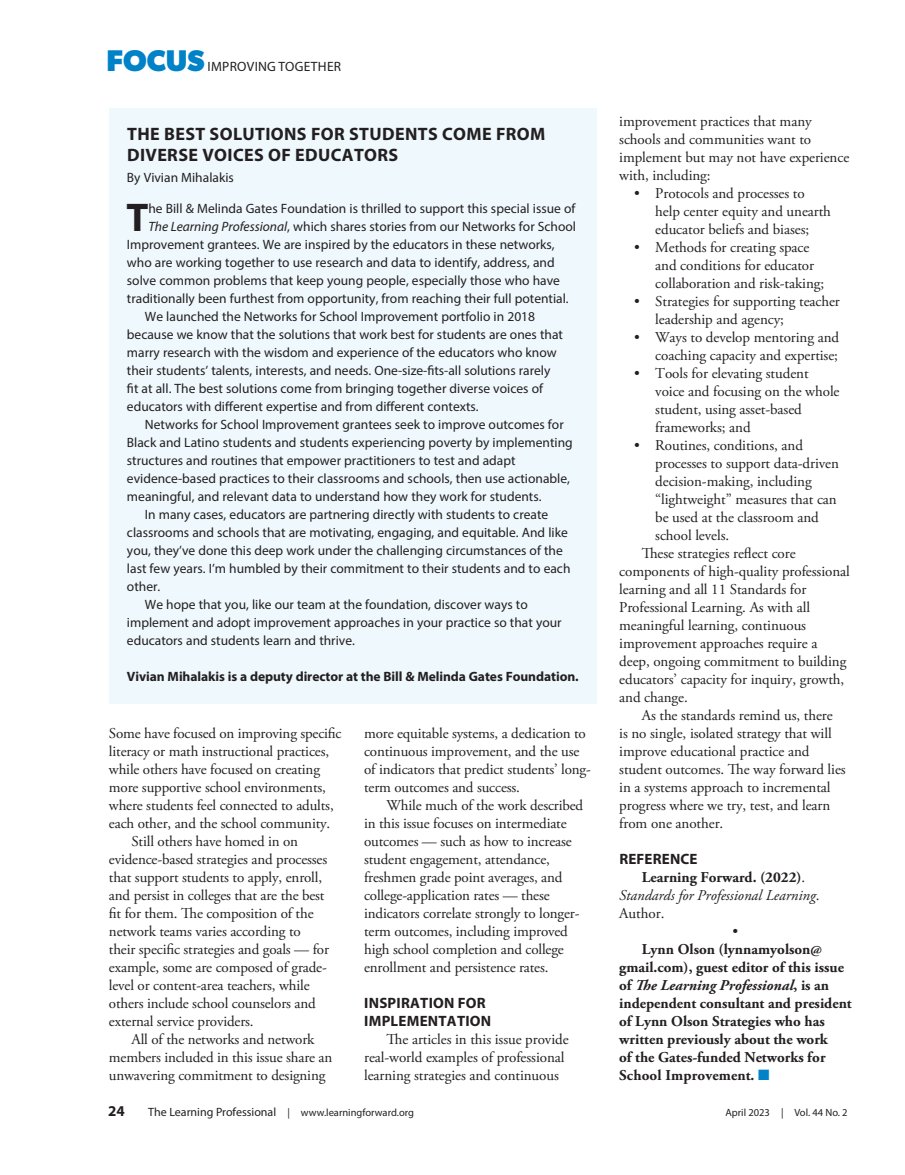
<style>
.page{position:relative;width:905px;height:1175px;background:#fff}
.page>*{position:absolute;margin:0;border:0;box-sizing:border-box;transform-origin:0 0}
.box{font:700 40.2px "Myriad Pro";color:#231f20}
.t1{font:700 30px "Gibson";color:#0082c8}
.box-2{font:700 18px/21px "Myriad Pro";letter-spacing:.02em;color:#231f20}
.body{font:15px/18px "Adobe Garamond Pro";letter-spacing:-.005em;color:#231f20}
.body-2{font:700 15px/18px "Adobe Garamond Pro";color:#231f20}
.body-3{font:italic 15px/18px "Adobe Garamond Pro";color:#231f20}
.subhead{font:700 15px/18px "Myriad Pro";letter-spacing:.015em;color:#231f20}
.box-3{font:13.5px/18px "Myriad Pro";color:#231f20}
.box-4{font:700 13.5px "Myriad Pro";letter-spacing:-.005em;color:#231f20}
.box-5{font:13.5px "Myriad Pro";letter-spacing:.02em;color:#231f20}
.t2{font:10.5px "Myriad Pro";color:#231f20}
.s1{font-style:italic}
.s2{font-weight:700;font-style:normal}
.s3{font-style:normal}
.s4{color:#0082c8}
.s5{font-size:12px}
</style>
<div class="page">
<div style="left:109px;top:108px;width:487px;height:595px;background:#eef8fd"></div>
<p class="t1" style="left:106px;top:43px;width:99px">FOCUS</p>
<p class="box-5" style="left:208px;top:58px;width:135px">IMPROVING TOGETHER</p>
<p class="box-2" style="left:127px;top:122px;width:420px">THE BEST SOLUTIONS FOR STUDENTS COME FROM<br>DIVERSE VOICES OF EDUCATORS</p>
<p class="box-3" style="left:127px;top:168px;width:108px">By Vivian Mihalakis</p>
<p class="box" style="left:126px;top:191px;width:24px">T</p>
<p class="box-3" style="left:148px;top:199px;width:428px">he Bill &amp; Melinda Gates Foundation is thrilled to support this special issue of</p>
<p class="box-3" style="left:148px;top:217px;width:429px"><span class="s1">The Learning Professional</span>, which shares stories from our Networks for School</p>
<p class="box-3" style="left:127px;top:235px;width:429px">Improvement grantees. We are inspired by the educators in these networks,</p>
<p class="box-3" style="left:127px;top:253px;width:429px">who are working together to use research and data to identify, address, and</p>
<p class="box-3" style="left:127px;top:271px;width:434px">solve common problems that keep young people, especially those who have</p>
<p class="box-3" style="left:127px;top:289px;width:443px">traditionally been furthest from opportunity, from reaching their full potential.</p>
<p class="box-3" style="left:127px;top:307px;width:437px;text-indent:18px">We launched the Networks for School Improvement portfolio in 2018 because we know that the solutions that work best for students are ones that marry research with the wisdom and experience of the educators who know their students’ talents, interests, and needs. One-size-fits-all solutions rarely fit at all. The best solutions come from bringing together diverse voices of educators with different expertise and from different contexts.</p>
<p class="box-3" style="left:127px;top:415px;width:447px;text-indent:18px">Networks for School Improvement grantees seek to improve outcomes for Black and Latino students and students experiencing poverty by implementing structures and routines that empower practitioners to test and adapt evidence-based practices to their classrooms and schools, then use actionable, meaningful, and relevant data to understand how they work for students.</p>
<p class="box-3" style="left:127px;top:505px;width:445px;text-indent:18px">In many cases, educators are partnering directly with students to create classrooms and schools that are motivating, engaging, and equitable. And like you, they’ve done this deep work under the challenging circumstances of the last few years. I’m humbled by their commitment to their students and to each other.</p>
<p class="box-3" style="left:127px;top:595px;width:436px;text-indent:18px">We hope that you, like our team at the foundation, discover ways to implement and adopt improvement approaches in your practice so that your educators and students learn and thrive.</p>
<p class="box-4" style="left:127px;top:668px;width:453px">Vivian Mihalakis is a deputy director at the Bill &amp; Melinda Gates Foundation.</p>
<p class="body" style="left:109px;top:725px;width:234px">Some have focused on improving specific literacy or math instructional practices, while others have focused on creating more supportive school environments, where students feel connected to adults, each other, and the school community.</p>
<p class="body" style="left:109px;top:833px;width:221px;text-indent:22px">Still others have homed in on evidence-based strategies and processes that support students to apply, enroll, and persist in colleges that are the best fit for them. The composition of the network teams varies according to their specific strategies and goals — for example, some are composed of grade&shy;level or content-area teachers, while others include school counselors and external service providers.</p>
<p class="body" style="left:109px;top:1031px;width:225px;text-align:center">All of the networks and network members included in this issue share an unwavering commitment to designing</p>
<p class="body" style="left:364px;top:725px;width:228px">more equitable systems, a dedication to continuous improvement, and the use of indicators that predict students’ long&shy;term outcomes and success.</p>
<p class="body" style="left:364px;top:797px;width:221px;text-indent:22px">While much of the work described in this issue focuses on intermediate outcomes — such as how to increase student engagement, attendance, freshmen grade point averages, and college-application rates — these indicators correlate strongly to longer&shy;term outcomes, including improved high school completion and college enrollment and persistence rates.</p>
<p class="subhead" style="left:364px;top:993px;width:128px">INSPIRATION FOR<br>IMPLEMENTATION</p>
<p class="body" style="left:364px;top:1031px;width:206px;text-indent:22px">The articles in this issue provide real-world examples of professional learning strategies and continuous</p>
<p class="body" style="left:619px;top:113px;width:231px">improvement practices that many schools and communities want to implement but may not have experience with, including:</p>
<p class="body" style="left:655px;top:185px;width:177px;text-indent:-21px">• Protocols and processes to help center equity and unearth educator beliefs and biases;</p>
<p class="body" style="left:655px;top:239px;width:170px;text-indent:-21px">• Methods for creating space and conditions for educator collaboration and risk-taking;</p>
<p class="body" style="left:655px;top:293px;width:186px;text-indent:-21px">• Strategies for supporting teacher leadership and agency;</p>
<p class="body" style="left:634px;top:329px;width:206px;text-align:right">• Ways to develop mentoring and coaching capacity and expertise;</p>
<p class="body" style="left:655px;top:365px;width:186px;text-indent:-21px">• Tools for elevating student voice and focusing on the whole student, using asset-based frameworks; and</p>
<p class="body" style="left:655px;top:437px;width:185px;text-indent:-21px">• Routines, conditions, and processes to support data-driven decision-making, including “lightweight” measures that can be used at the classroom and school levels.</p>
<p class="body" style="left:619px;top:545px;width:232px;text-indent:22px">These strategies reflect core components of high-quality professional learning and all 11 Standards for Professional Learning. As with all meaningful learning, continuous improvement approaches require a deep, ongoing commitment to building educators’ capacity for inquiry, growth, and change.</p>
<p class="body" style="left:619px;top:707px;width:228px;text-indent:22px">As the standards remind us, there<br>is no single, isolated strategy that will improve educational practice and student outcomes. The way forward lies in a systems approach to incremental progress where we try, test, and learn from one another.</p>
<p class="subhead" style="left:619px;top:849px;width:80px">REFERENCE</p>
<p class="body-3" style="left:619px;top:869px;width:202px;text-indent:22px"><span class="s2">Learning Forward. (2022)</span><span class="s3">.<br></span>Standards for Professional Learning<span class="s3">.<br>Author.</span></p>
<p class="body" style="left:732px;top:923px;width:7px">•</p>
<p class="body-2" style="left:619px;top:941px;width:234px;text-indent:22px">Lynn Olson (lynnamyolson@ gmail.com), guest editor of this issue of <span class="s1">The Learning Professional</span>, is an independent consultant and president of Lynn Olson Strategies who has written previously about the work<br>of the Gates-funded Networks for<br>School Improvement. <span class="s4">■</span></p>
<p class="subhead" style="left:108px;top:1101px;width:18px">24</p>
<p class="t2" style="left:148px;top:1106px;width:267px"><span class="s5">The Learning Professional</span> | www.learningforward.org</p>
<p class="t2" style="left:725px;top:1106px;width:124px">April 2023 | Vol. 44 No. 2</p>
</div>
